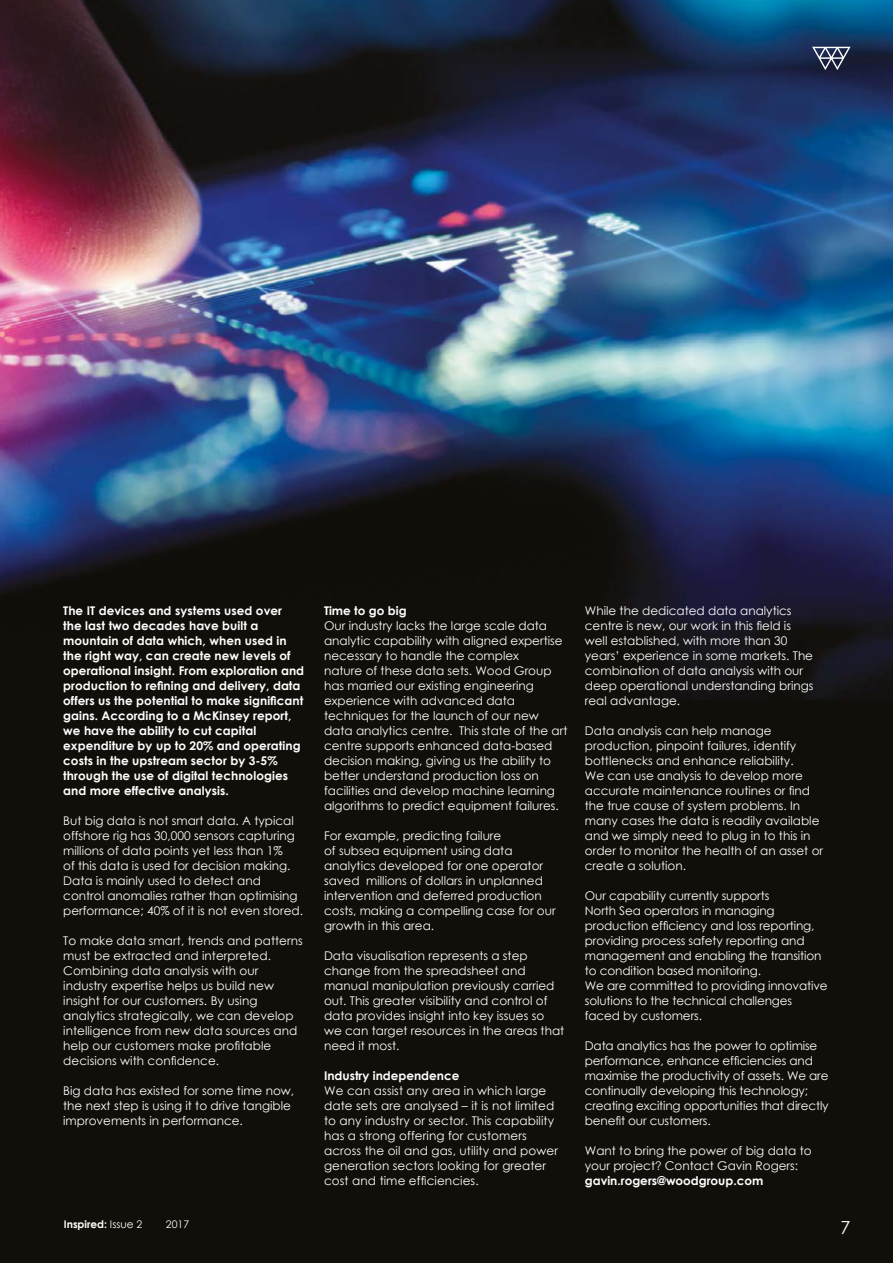
<style>
.page{position:relative;width:893px;height:1263px;background:#fff}
.page>*{position:absolute;margin:0;border:0;box-sizing:border-box;transform-origin:0 0}
.t1{font:18px "Century Gothic";color:#fff}
.t2{font:12px/15px "Century Gothic";color:#fff}
.t3{font:700 12px/15px "Century Gothic";letter-spacing:.005em;color:#fff}
.t4{font:700 10.5px "Century Gothic";color:#fff}
.t5{font:10.5px "Century Gothic";color:#fff}
.s1{font-family:"Helvetica Neue LT Std";font-weight:300}
.s2{font-weight:700}
.s3{font-weight:400}
</style>
<div class="page">
<img style="left:0;top:0;width:893px;height:1263px">
<svg style="left:812px;top:47px;width:38px;height:23px"></svg>
<p class="t3" style="left:63px;top:603px;width:242px">The IT devices and systems used over<br>the last two decades have built a mountain of data which, when used in the right way, can create new levels of operational insight. From exploration and production to refining and delivery, data offers us the potential to make significant gains. According to a McKinsey report, we have the ability to cut capital expenditure by up to 20% and operating costs in the upstream sector by 3-5% through the use of digital technologies and more effective analysis.</p>
<p class="t2" style="left:63px;top:813px;width:241px">But big data is not smart data. A typical offshore rig has 30,000 sensors capturing millions of data points yet less than 1%<br>of this data is used for decision making.<br>Data is mainly used to detect and control anomalies rather than optimising performance; 40% of it is not even stored.</p>
<p class="t2" style="left:63px;top:933px;width:241px">To make data smart, trends and patterns must be extracted and interpreted.<br>Combining data analysis with our industry expertise helps us build new insight for our customers. By using analytics strategically, we can develop intelligence from new data sources and help our customers make profitable decisions with confidence.</p>
<p class="t2" style="left:63px;top:1083px;width:232px">Big data has existed for some time now, the next step is using it to drive tangible improvements in performance.</p>
<p class="t3" style="left:324px;top:603px;width:84px">Time to go big</p>
<p class="t2" style="left:324px;top:618px;width:245px">Our industry lacks the large scale data analytic capability with aligned expertise necessary to handle the complex<br>nature of these data sets. Wood Group has married our existing engineering experience with advanced data techniques for the launch of our new data analytics centre. This state of the art centre supports enhanced data-based decision making, giving us the ability to better understand production loss on facilities and develop machine learning algorithms to predict equipment failures.</p>
<p class="t2" style="left:324px;top:828px;width:233px">For example, predicting failure<br>of subsea equipment using data analytics developed for one operator saved millions of dollars in unplanned intervention and deferred production costs, making a compelling case for our growth in this area.</p>
<p class="t2" style="left:324px;top:948px;width:242px">Data visualisation represents a step change from the spreadsheet and manual manipulation previously carried out. This greater visibility and control of data provides insight into key issues so we can target resources in the areas that need it most.</p>
<p class="t3" style="left:324px;top:1068px;width:137px">Industry independence</p>
<p class="t2" style="left:324px;top:1083px;width:235px">We can assist any area in which large date sets are analysed – it is not limited to any industry or sector. This capability has a strong offering for customers across the oil and gas, utility and power generation sectors looking for greater cost and time efficiencies.</p>
<p class="t2" style="left:585px;top:603px;width:230px">While the dedicated data analytics centre is new, our work in this field is well established, with more than 30 years’ experience in some markets. The combination of data analysis with our deep operational understanding brings real advantage.</p>
<p class="t2" style="left:585px;top:723px;width:240px">Data analysis can help manage production, pinpoint failures, identify bottlenecks and enhance reliability.<br>We can use analysis to develop more accurate maintenance routines or find the true cause of system problems. In many cases the data is readily available and we simply need to plug in to this in order to monitor the health of an asset or create a solution.</p>
<p class="t2" style="left:585px;top:888px;width:244px">Our capability currently supports<br>North Sea operators in managing production efficiency and loss reporting, providing process safety reporting and management and enabling the transition to condition based monitoring.<br>We are committed to providing innovative solutions to the technical challenges faced by customers.</p>
<p class="t2" style="left:585px;top:1038px;width:245px">Data analytics has the power to optimise performance, enhance efficiencies and maximise the productivity of assets. We are continually developing this technology; creating exciting opportunities that directly benefit our customers.</p>
<p class="t2" style="left:585px;top:1143px;width:228px">Want to bring the power of big data to your project<span class="s1">?</span> Contact Gavin Rogers: <span class="s2">gavin.rogers@woodgroup.com</span></p>
<p class="t4" style="left:64px;top:1216px;width:80px">Inspired: <span class="s3">Issue 2</span></p>
<p class="t5" style="left:166px;top:1217px;width:25px">2017</p>
<h1 class="t1" style="left:840px;top:1215px;width:11px">7</h1>
</div>
